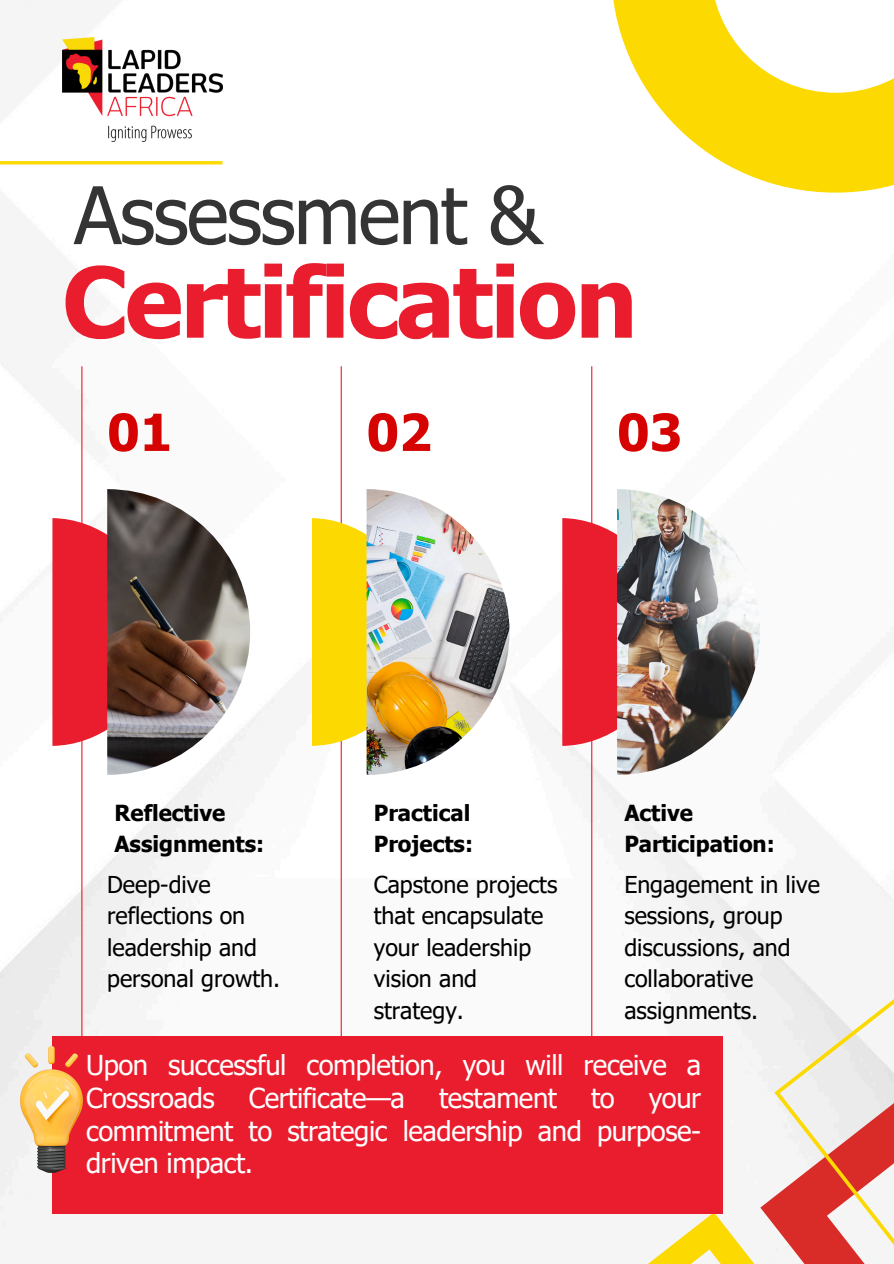
<style>
.page{position:relative;width:894px;height:1264px;background:#fff}
.page>*{position:absolute;margin:0;border:0;box-sizing:border-box;transform-origin:0 0}
.t1{font:700 97.5px "Tahoma";letter-spacing:-.025em;color:#e91d2d}
.t2{font:79.5px "Tahoma";letter-spacing:-.025em;color:#343434}
.t3{font:700 51.15px "Tahoma";color:#d50302}
.t4{font:27.45px/32.7px "Tahoma";letter-spacing:-.015em;color:#fff;text-align:justify}
.t5{font:23.25px/31.5px "Tahoma";color:#000}
.t6{font:700 22.2px/30.3px "Tahoma";color:#000}
</style>
<div class="page">
<img style="left:0;top:0;width:836px;height:1227px">
<hr style="left:81px;top:366px;width:1px;height:670px;background:#e91d2d">
<hr style="left:340px;top:366px;width:2px;height:670px;background:#e91d2d">
<hr style="left:591px;top:366px;width:1px;height:670px;background:#e91d2d">
<svg style="left:52px;top:518px;width:55px;height:228px;background:#ea2938"></svg>
<div style="left:312px;top:518px;width:54px;height:228px;background:#fcd900"></div>
<svg style="left:562px;top:518px;width:55px;height:228px;background:#ea2938"></svg>
<img style="left:107px;top:489px;width:143px;height:286px">
<img style="left:366px;top:489px;width:143px;height:286px">
<img style="left:617px;top:489px;width:142px;height:286px">
<svg style="left:400px;top:1178px;width:331px;height:85px"></svg>
<svg style="left:731px;top:973px;width:14px;height:290px;fill:#f5f5f5"></svg>
<svg style="left:745px;top:858px;width:148px;height:405px;fill:#f5f5f5"></svg>
<div style="left:52px;top:1036px;width:670px;height:177px;background:#e91d2d"></div>
<img style="left:20px;top:1046px;width:62px;height:126px">
<svg style="left:611px;top:0;width:282px;height:193px;fill:#fcd900"></svg>
<hr style="left:0;top:161px;width:222px;height:3px;background:#fcd900">
<img style="left:62px;top:37px;width:160px;height:105px">
<p class="t2" style="left:74px;top:165px;width:469px">Assessment &amp;</p>
<p class="t1" style="left:62px;top:240px;width:576px">Certification</p>
<p class="t3" style="left:107px;top:400px;width:66px">01</p>
<p class="t3" style="left:366px;top:400px;width:66px">02</p>
<p class="t3" style="left:617px;top:400px;width:66px">03</p>
<p class="t6" style="left:114px;top:797px;width:151px">Reflective<br>Assignments:</p>
<p class="t5" style="left:107px;top:867px;width:174px">Deep-dive reflections on leadership and personal growth.</p>
<h2 class="t6" style="left:374px;top:797px;width:101px">Practical<br>Projects:</h2>
<h1 class="t6" style="left:624px;top:797px;width:152px">Active<br>Participation:</h1>
<p class="t5" style="left:374px;top:867px;width:185px">Capstone projects that encapsulate your leadership vision and strategy.</p>
<p class="t5" style="left:624px;top:867px;width:197px">Engagement in live sessions, group discussions, and collaborative assignments.</p>
<h4 class="t4" style="left:86px;top:1048px;width:616px">Upon successful completion, you will receive a Crossroads Certificate—a testament to your commitment to strategic leadership and purpose&shy;driven impact.</h4>
</div>
